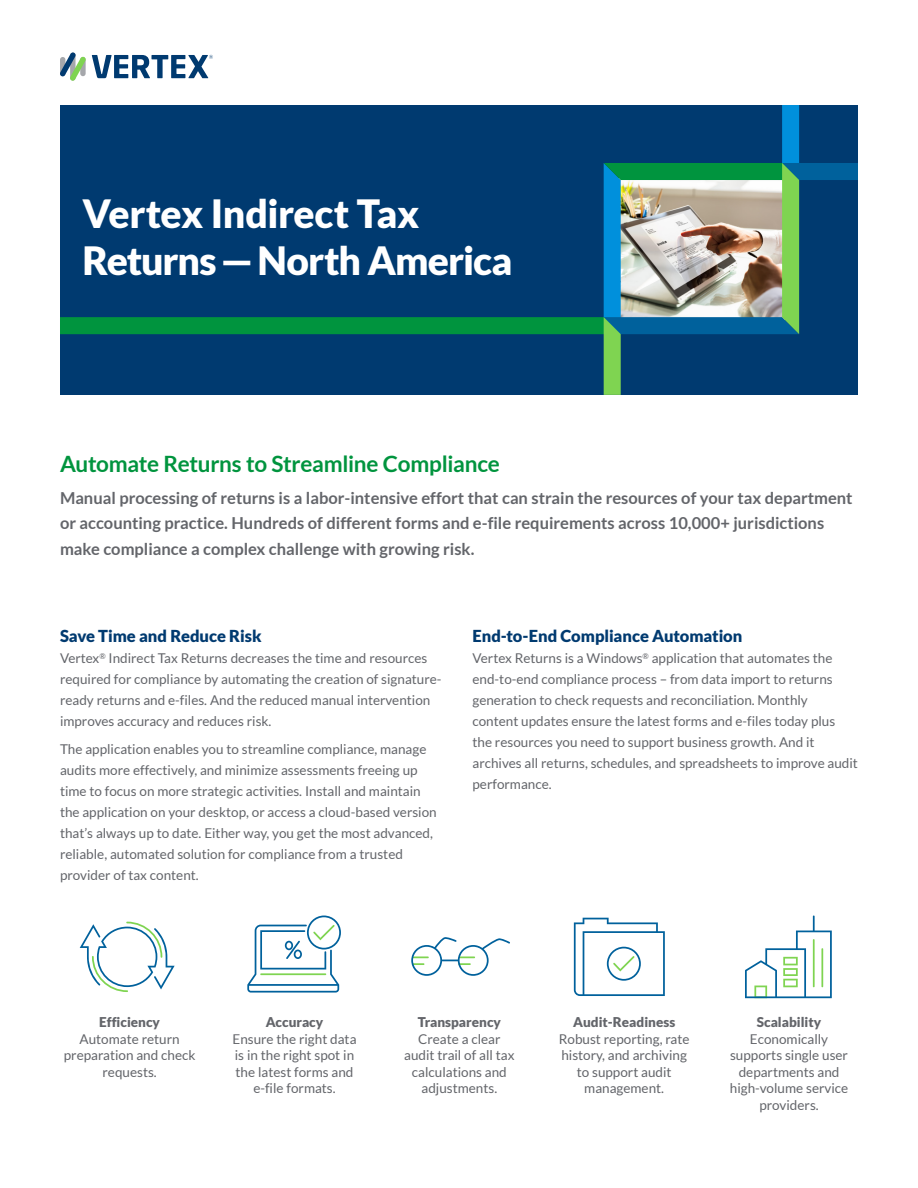
<style>
.page{position:relative;width:918px;height:1188px;background:#fff}
.page>*{position:absolute;margin:0;border:0;box-sizing:border-box;transform-origin:0 0}
.t1{font:900 39px/47.2px "Lato";letter-spacing:-.02em;color:#fff}
.H2-subtitle-space-sm{font:700 22.5px "Lato";letter-spacing:-.015em;color:#00943e}
.P_lead{font:700 16.5px/25.5px "Lato";color:#63656a}
.t2{font:900 16.5px "Lato";letter-spacing:-.005em;color:#003a70}
.t3{font:13.5px/21px "Lato";color:#63656a;text-align:center}
.t4{font:900 13.5px "Lato";color:#63656a}
</style>
<div class="page">
<svg style="left:60px;top:52px;width:26px;height:29px"></svg>
<svg style="left:92px;top:55px;width:121px;height:23px"></svg>
<svg style="left:60px;top:105px;width:798px;height:290px;background:#144d74"></svg>
<svg style="left:247px;top:916px;width:94px;height:77px"></svg>
<hr style="left:260px;top:973px;width:66px;height:2px;background:#7fd451">
<svg style="left:80px;top:922px;width:95px;height:70px"></svg>
<svg style="left:411px;top:937px;width:99px;height:39px"></svg>
<svg style="left:574px;top:918px;width:91px;height:78px"></svg>
<svg style="left:745px;top:915px;width:87px;height:83px"></svg>
<p class="t1" style="left:82px;top:189px;width:432px">Vertex Indirect Tax<br>Returns—North America</p>
<p class="H2-subtitle-space-sm" style="left:60px;top:451px;width:441px">Automate Returns to Streamline Compliance</p>
<p class="P_lead" style="left:60px;top:485px;width:794px">Manual processing of returns is a labor-intensive effort that can strain the resources of your tax department or accounting practice. Hundreds of different forms and e-file requirements across 10,000+ jurisdictions make compliance a complex challenge with growing risk.</p>
<h3 class="t2" style="left:60px;top:627px;width:203px">Save Time and Reduce Risk</h3>
<p class="t3" style="left:60px;top:648px;width:383px;text-align:left">Vertex<sup>®</sup> Indirect Tax Returns decreases the time and resources required for compliance by automating the creation of signature&shy;ready returns and e-files. And the reduced manual intervention improves accuracy and reduces risk.</p>
<p class="t3" style="left:60px;top:739px;width:378px;text-align:left">The application enables you to streamline compliance, manage audits more effectively, and minimize assessments freeing up time to focus on more strategic activities. Install and maintain the application on your desktop, or access a cloud-based version that’s always up to date. Either way, you get the most advanced, reliable, automated solution for compliance from a trusted provider of tax content.</p>
<h3 class="t2" style="left:472px;top:627px;width:271px">End-to-End Compliance Automation</h3>
<p class="t3" style="left:472px;top:648px;width:387px;text-align:left">Vertex Returns is a Windows<sup>®</sup> application that automates the end-to-end compliance process – from data import to returns generation to check requests and reconciliation. Monthly<br>content updates ensure the latest forms and e-files today plus the resources you need to support business growth. And it archives all returns, schedules, and spreadsheets to improve audit performance.</p>
<p class="t4" style="left:99px;top:1014px;width:62px">Efficiency</p>
<p class="t3" style="left:64px;top:1030px;width:133px;line-height:16.5px">Automate return preparation and check requests.</p>
<p class="t4" style="left:266px;top:1014px;width:59px">Accuracy</p>
<p class="t3" style="left:233px;top:1030px;width:126px;line-height:16.5px">Ensure the right data is in the right spot in the latest forms and e-file formats.</p>
<p class="t4" style="left:418px;top:1014px;width:85px">Transparency</p>
<p class="t3" style="left:404px;top:1030px;width:112px;line-height:16.5px">Create a clear audit trail of all tax calculations and adjustments.</p>
<p class="t4" style="left:573px;top:1014px;width:104px">Audit-Readiness</p>
<p class="t3" style="left:559px;top:1030px;width:132px;line-height:16.5px">Robust reporting, rate history, and archiving to support audit management.</p>
<p class="t4" style="left:757px;top:1014px;width:66px">Scalability</p>
<p class="t3" style="left:730px;top:1030px;width:120px;line-height:16.5px">Economically supports single user departments and high-volume service providers.</p>
</div>
